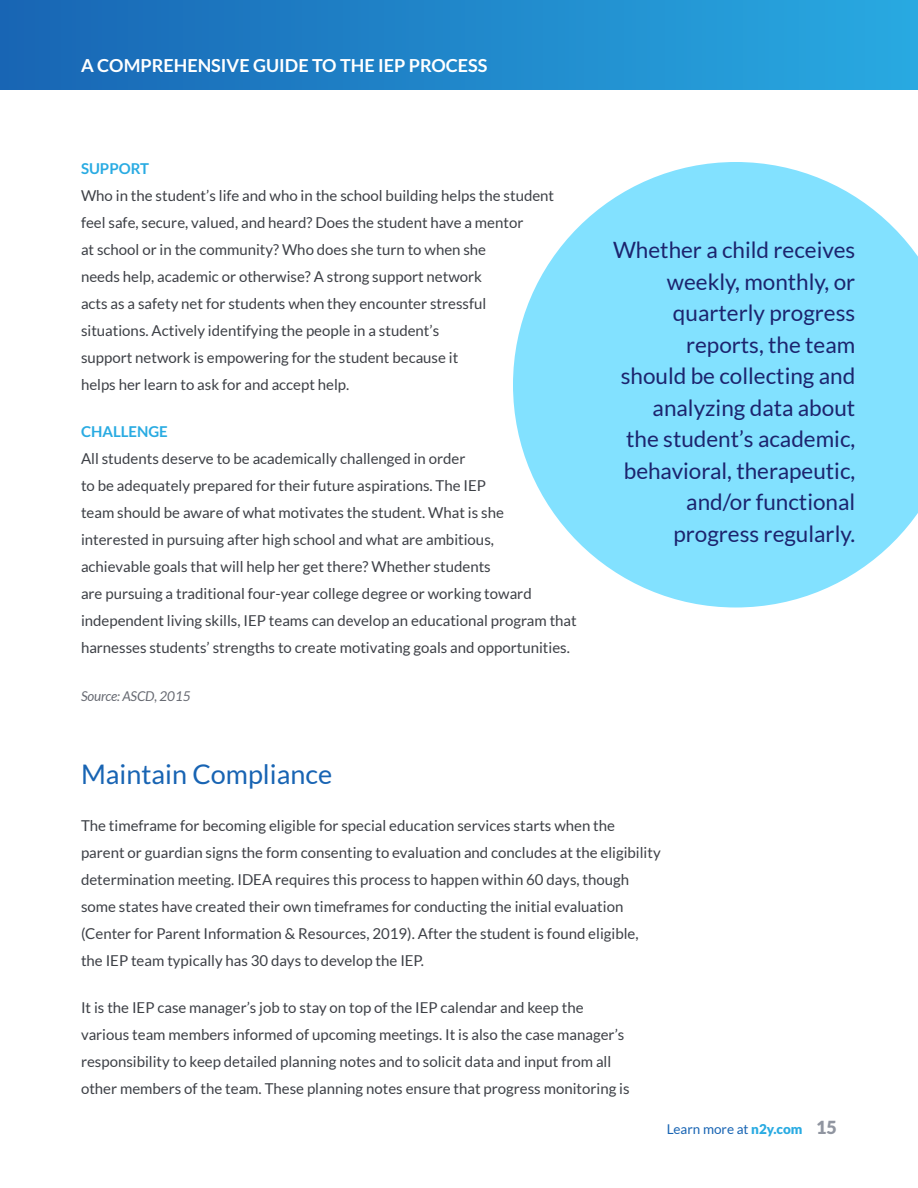
<style>
.page{position:relative;width:918px;height:1188px;background:#fff}
.page>*{position:absolute;margin:0;border:0;box-sizing:border-box;transform-origin:0 0}
.t1{font:27px "Lato";color:#1864b3}
.t2{font:22.5px/31.5px "Lato";color:#1c246e;text-align:right}
.t3{font:700 18px "Lato";color:#fff}
.t4{font:15px/27px "Lato";color:#3d4046}
.t5{font:700 15px "Lato";color:#29abe2}
.t6{font:13.5px "Lato";color:#1864b3}
.t7{font:italic 13.5px "Lato";letter-spacing:-.01em;color:#676a72}
.s1{font-weight:900;color:#29abe2}
.s2{font-weight:900;font-size:18px;color:#9095a0}
</style>
<div class="page">
<svg style="left:513px;top:162px;width:405px;height:446px;fill:#82e1ff"></svg>
<div style="left:0;top:0;width:918px;height:90px;background:linear-gradient(to right,#1865b4,#29a9e1)"></div>
<p class="t3" style="left:81px;top:55px;width:408px">A COMPREHENSIVE GUIDE TO THE IEP PROCESS</p>
<p class="t5" style="left:81px;top:160px;width:70px">SUPPORT</p>
<p class="t4" style="left:81px;top:182px;width:475px">Who in the student’s life and who in the school building helps the student feel safe, secure, valued, and heard? Does the student have a mentor<br>at school or in the community? Who does she turn to when she<br>needs help, academic or otherwise? A strong support network<br>acts as a safety net for students when they encounter stressful situations. Actively identifying the people in a student’s<br>support network is empowering for the student because it<br>helps her learn to ask for and accept help.</p>
<p class="t5" style="left:81px;top:423px;width:88px">CHALLENGE</p>
<p class="t4" style="left:81px;top:445px;width:497px">All students deserve to be academically challenged in order<br>to be adequately prepared for their future aspirations. The IEP<br>team should be aware of what motivates the student. What is she<br>interested in pursuing after high school and what are ambitious,<br>achievable goals that will help her get there? Whether students<br>are pursuing a traditional four-year college degree or working toward independent living skills, IEP teams can develop an educational program that harnesses students’ strengths to create motivating goals and opportunities.</p>
<p class="t7" style="left:81px;top:688px;width:111px">Source: ASCD, 2015</p>
<h2 class="t2" style="left:613px;top:234px;width:244px">Whether a child receives weekly, monthly, or quarterly progress reports, the team<br>should be collecting and analyzing data about<br>the student’s academic, behavioral, therapeutic, and/or functional progress regularly.</h2>
<h1 class="t1" style="left:81px;top:759px;width:253px">Maintain Compliance</h1>
<p class="t4" style="left:81px;top:812px;width:581px">The timeframe for becoming eligible for special education services starts when the parent or guardian signs the form consenting to evaluation and concludes at the eligibility determination meeting. IDEA requires this process to happen within 60 days, though some states have created their own timeframes for conducting the initial evaluation (Center for Parent Information &amp; Resources, 2019). After the student is found eligible, the IEP team typically has 30 days to develop the IEP.</p>
<p class="t4" style="left:81px;top:994px;width:550px">It is the IEP case manager’s job to stay on top of the IEP calendar and keep the various team members informed of upcoming meetings. It is also the case manager’s responsibility to keep detailed planning notes and to solicit data and input from all other members of the team. These planning notes ensure that progress monitoring is</p>
<p class="t6" style="left:667px;top:1122px;width:172px">Learn more at <span class="s1">n2y.com</span> <span class="s2">15</span></p>
</div>
